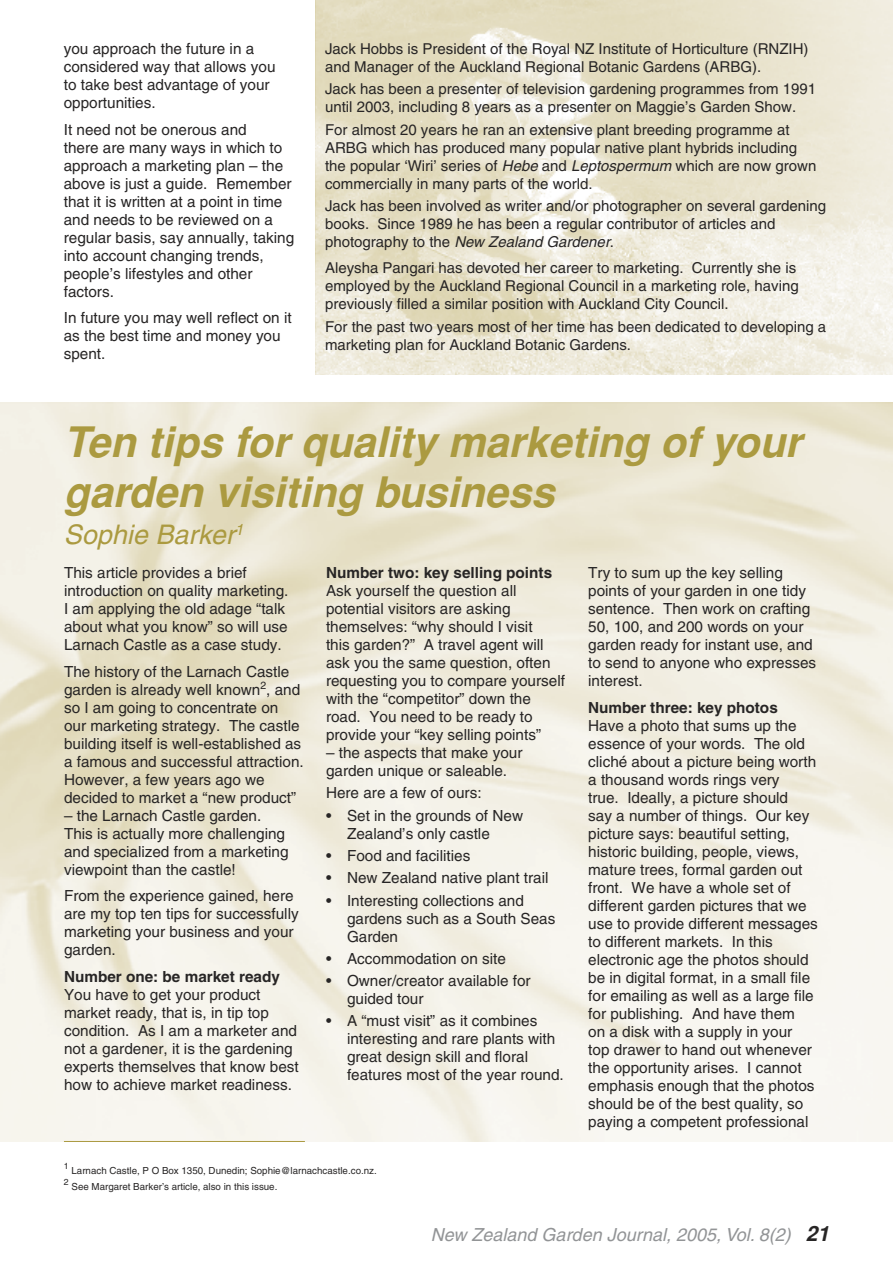
<style>
.page{position:relative;width:893px;height:1263px;background:#fff}
.page>*{position:absolute;margin:0;border:0;box-sizing:border-box;transform-origin:0 0}
.Article_Heading{font:italic 700 42px/50.4px "Helvetica";color:#ab9a40}
.Article_Heading-2{font:italic 27px "Helvetica";color:#ab9a40}
.Body_text{font:italic 18px "Helvetica";color:#929496}
.Body_text-2{font:15.3px/18px "Helvetica";color:#272525}
.Body_text_indent{font:15.3px/18px "Helvetica";color:#272525}
.Body_text_Heading{font:700 15.3px "Helvetica";color:#272525}
.Body_text-3{font:15px/18px "Helvetica";color:#272525}
.t1{font:9.75px "Helvetica";color:#272525}
.t2{font:8.7px "Helvetica";color:#272525}
.s1{font-style:italic}
.s2{font-weight:700;font-size:21px;color:#272525}
</style>
<div class="page">
<img style="left:315px;top:0;width:578px;height:375px">
<hr style="left:64px;top:1141px;width:241px;height:1px;background:#ab9a40">
<p class="Body_text-2" style="left:64px;top:40px;width:213px">you approach the future in a considered way that allows you to take best advantage of your opportunities.</p>
<p class="Body_text-2" style="left:64px;top:120px;width:232px">It need not be onerous and<br>there are many ways in which to approach a marketing plan – the above is just a guide. Remember that it is written at a point in time and needs to be reviewed on a regular basis, say annually, taking into account changing trends, people’s lifestyles and other factors.</p>
<p class="Body_text-2" style="left:64px;top:309px;width:229px">In future you may well reflect on it as the best time and money you spent.</p>
<p class="Body_text-3" style="left:325px;top:40px;width:485px">Jack Hobbs is President of the Royal NZ Institute of Horticulture (RNZIH) and Manager of the Auckland Regional Botanic Gardens (ARBG).</p>
<p class="Body_text-3" style="left:325px;top:80px;width:493px">Jack has been a presenter of television gardening programmes from 1991 until 2003, including 8 years as a presenter on Maggie’s Garden Show.</p>
<p class="Body_text-3" style="left:325px;top:120px;width:493px">For almost 20 years he ran an extensive plant breeding programme at ARBG which has produced many popular native plant hybrids including the popular ‘Wiri’ series of <span class="s1">Hebe</span> and <span class="s1">Leptospermum</span> which are now grown commercially in many parts of the world.</p>
<p class="Body_text-3" style="left:325px;top:196px;width:503px">Jack has been involved as writer and/or photographer on several gardening books. Since 1989 he has been a regular contributor of articles and photography to the <span class="s1">New Zealand Gardener</span>.</p>
<p class="Body_text-3" style="left:325px;top:259px;width:475px">Aleysha Pangari has devoted her career to marketing. Currently she is employed by the Auckland Regional Council in a marketing role, having previously filled a similar position with Auckland City Council.</p>
<p class="Body_text-3" style="left:325px;top:317px;width:503px">For the past two years most of her time has been dedicated to developing a marketing plan for Auckland Botanic Gardens.</p>
<p class="Article_Heading" style="left:64px;top:417px;width:739px">Ten tips for quality marketing of your garden visiting business</p>
<p class="Article_Heading-2" style="left:64px;top:519px;width:181px">Sophie Barker<sup>1</sup></p>
<p class="Body_text-2" style="left:64px;top:564px;width:226px">This article provides a brief introduction on quality marketing.<br>I am applying the old adage “talk about what you know” so will use<br>Larnach Castle as a case study.</p>
<p class="Body_text-2" style="left:64px;top:662px;width:241px">The history of the Larnach Castle garden is already well known<sup>2</sup>, and so I am going to concentrate on our marketing strategy. The castle building itself is well-established as a famous and successful attraction.<br>However, a few years ago we decided to market a “new product”</p>
<p class="Body_text-2" style="left:64px;top:806px;width:226px">– the Larnach Castle garden.<br>This is actually more challenging and specialized from a marketing viewpoint than the castle!</p>
<p class="Body_text-2" style="left:64px;top:887px;width:236px">From the experience gained, here are my top ten tips for successfully marketing your business and your garden.</p>
<p class="Body_text_Heading" style="left:64px;top:967px;width:217px">Number one: be market ready</p>
<p class="Body_text-2" style="left:64px;top:985px;width:236px">You have to get your product market ready, that is, in tip top condition. As I am a marketer and not a gardener, it is the gardening experts themselves that know best how to achieve market readiness.</p>
<p class="Body_text_Heading" style="left:326px;top:563px;width:228px">Number two: key selling points</p>
<p class="Body_text-2" style="left:326px;top:582px;width:240px">Ask yourself the question all potential visitors are asking themselves: “why should I visit<br>this garden?” A travel agent will ask you the same question, often requesting you to compare yourself with the “competitor” down the road. You need to be ready to provide your “key selling points”</p>
<p class="Body_text-2" style="left:326px;top:744px;width:198px">– the aspects that make your garden unique or saleable.</p>
<p class="Body_text-2" style="left:326px;top:784px;width:157px">Here are a few of ours:</p>
<p class="Body_text_indent" style="left:347px;top:806px;width:178px;text-indent:-21px">• Set in the grounds of New<br>Zealand’s only castle</p>
<p class="Body_text_indent" style="left:326px;top:846px;width:146px">• Food and facilities</p>
<p class="Body_text_indent" style="left:326px;top:869px;width:224px">• New Zealand native plant trail</p>
<p class="Body_text_indent" style="left:347px;top:891px;width:210px;text-indent:-21px">• Interesting collections and gardens such as a South Seas<br>Garden</p>
<p class="Body_text_indent" style="left:326px;top:949px;width:182px">• Accommodation on site</p>
<p class="Body_text_indent" style="left:347px;top:971px;width:185px;text-indent:-21px">• Owner/creator available for guided tour</p>
<p class="Body_text_indent" style="left:347px;top:1012px;width:218px;text-indent:-21px">• A “must visit” as it combines interesting and rare plants with great design skill and floral features most of the year round.</p>
<p class="Body_text-2" style="left:588px;top:564px;width:229px">Try to sum up the key selling points of your garden in one tidy sentence. Then work on crafting<br>50, 100, and 200 words on your garden ready for instant use, and to send to anyone who expresses interest.</p>
<p class="Body_text_Heading" style="left:588px;top:698px;width:191px">Number three: key photos</p>
<p class="Body_text-2" style="left:588px;top:716px;width:231px">Have a photo that sums up the essence of your words. The old cliché about a picture being worth a thousand words rings very<br>true. Ideally, a picture should<br>say a number of things. Our key picture says: beautiful setting, historic building, people, views, mature trees, formal garden out front. We have a whole set of different garden pictures that we use to provide different messages to different markets. In this electronic age the photos should be in digital format, in a small file for emailing as well as a large file for publishing. And have them<br>on a disk with a supply in your<br>top drawer to hand out whenever the opportunity arises. I cannot emphasis enough that the photos should be of the best quality, so paying a competent professional</p>
<p class="t2" style="left:64px;top:1161px;width:6px">1</p>
<p class="t1" style="left:72px;top:1165px;width:307px">Larnach Castle, P O Box 1350, Dunedin; Sophie@larnachcastle.co.nz.</p>
<p class="t2" style="left:64px;top:1177px;width:6px">2</p>
<p class="t1" style="left:72px;top:1181px;width:207px">See Margaret Barker’s article, also in this issue.</p>
<p class="Body_text" style="left:431px;top:1225px;width:400px">New Zealand Garden Journal, 2005, Vol. 8(2) <span class="s2">21</span></p>
</div>
